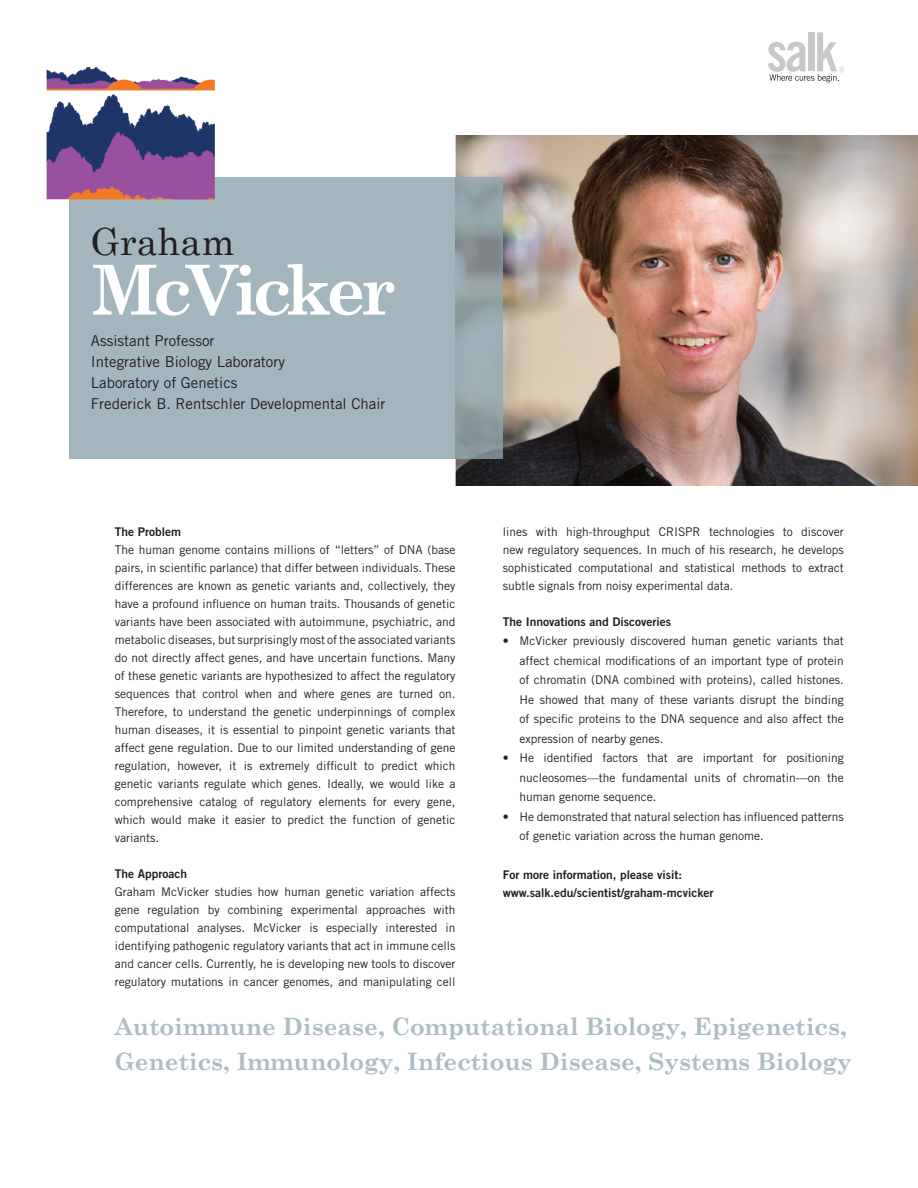
<style>
.page{position:relative;width:918px;height:1188px;background:#fff}
.page>*{position:absolute;margin:0;border:0;box-sizing:border-box;transform-origin:0 0}
.t1{font:700 69px "Century Schoolbook";letter-spacing:-.08em;color:#fff}
.t2{font:37.5px "Century Schoolbook";color:#231f20}
.t3{font:700 24px/34.8px "Century Schoolbook";color:#adbdc5}
.t4{font:15px/21px "Trade Gothic";color:#231f20}
.t5{font:12px/18px "Trade Gothic";color:#231f20;text-align:justify}
.t6{font:12px/18.8px "Trade Gothic Bold Two";color:#231f20}
</style>
<div class="page">
<svg style="left:768px;top:32px;width:76px;height:50px"></svg>
<img style="left:456px;top:135px;width:462px;height:351px">
<div style="left:70px;top:177px;width:386px;height:282px;background:#a3b6be"></div>
<img style="left:456px;top:177px;width:47px;height:282px">
<img style="left:47px;top:66px;width:168px;height:134px">
<h2 class="t2" style="left:91px;top:218px;width:145px">Graham</h2>
<h1 class="t1" style="left:91px;top:248px;width:307px">McVicker</h1>
<p class="t4" style="left:91px;top:330px;width:296px">Assistant Professor<br>Integrative Biology Laboratory<br>Laboratory of Genetics<br>Frederick B. Rentschler Developmental Chair</p>
<p class="t6" style="left:115px;top:522px;width:68px">The Problem</p>
<p class="t5" style="left:115px;top:541px;width:342px">The human genome contains millions of “letters” of DNA (base pairs, in scientific parlance) that differ between individuals. These differences are known as genetic variants and, collectively, they have a profound influence on human traits. Thousands of genetic variants have been associated with autoimmune, psychiatric, and metabolic diseases, but surprisingly most of the associated variants do not directly affect genes, and have uncertain functions. Many of these genetic variants are hypothesized to affect the regulatory sequences that control when and where genes are turned on.<br>Therefore, to understand the genetic underpinnings of complex human diseases, it is essential to pinpoint genetic variants that affect gene regulation. Due to our limited understanding of gene regulation, however, it is extremely difficult to predict which genetic variants regulate which genes. Ideally, we would like a comprehensive catalog of regulatory elements for every gene, which would make it easier to predict the function of genetic variants.</p>
<p class="t6" style="left:115px;top:864px;width:74px">The Approach</p>
<p class="t5" style="left:115px;top:883px;width:342px">Graham McVicker studies how human genetic variation affects gene regulation by combining experimental approaches with computational analyses. McVicker is especially interested in identifying pathogenic regulatory variants that act in immune cells and cancer cells. Currently, he is developing new tools to discover regulatory mutations in cancer genomes, and manipulating cell</p>
<p class="t5" style="left:503px;top:522px;width:342px">lines with high-throughput CRISPR technologies to discover new regulatory sequences. In much of his research, he develops sophisticated computational and statistical methods to extract subtle signals from noisy experimental data.</p>
<p class="t6" style="left:503px;top:612px;width:170px">The Innovations and Discoveries</p>
<p class="t5" style="left:519px;top:631px;width:326px;line-height:19.5px;text-indent:-16px">• McVicker previously discovered human genetic variants that affect chemical modifications of an important type of protein of chromatin (DNA combined with proteins), called histones.<br>He showed that many of these variants disrupt the binding of specific proteins to the DNA sequence and also affect the expression of nearby genes.</p>
<p class="t5" style="left:519px;top:748px;width:326px;line-height:19.5px;text-indent:-16px">• He identified factors that are important for positioning nucleosomes—the fundamental units of chromatin—on the human genome sequence.</p>
<p class="t5" style="left:519px;top:807px;width:326px;line-height:19.5px;text-indent:-16px">• He demonstrated that natural selection has influenced patterns of genetic variation across the human genome.</p>
<p class="t6" style="left:503px;top:865px;width:212px">For more information, please visit: www.salk.edu/scientist/graham-mcvicker</p>
<h3 class="t3" style="left:115px;top:1009px;width:739px">Autoimmune Disease, Computational Biology, Epigenetics,<br>Genetics, Immunology, Infectious Disease, Systems Biology</h3>
</div>
